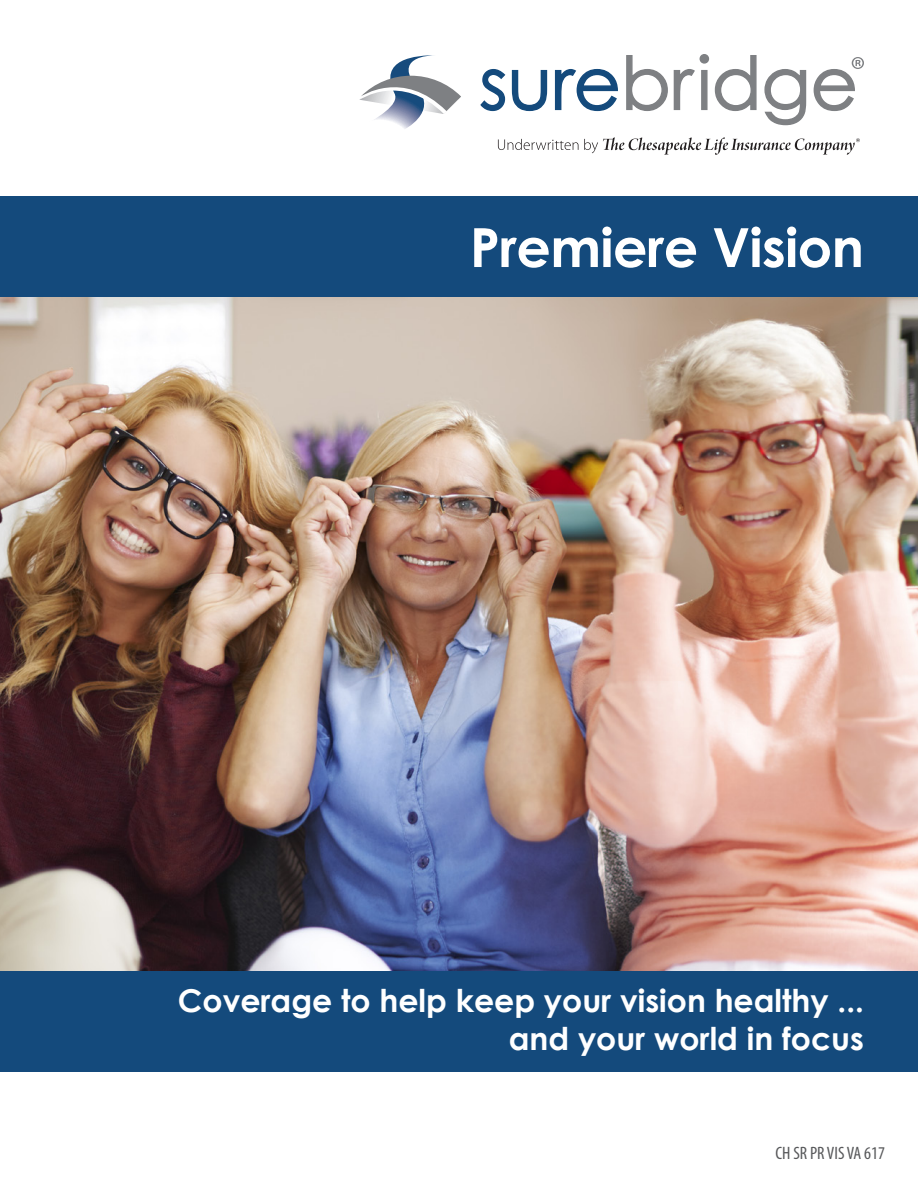
<style>
.page{position:relative;width:918px;height:1188px;background:#fff}
.page>*{position:absolute;margin:0;border:0;box-sizing:border-box;transform-origin:0 0}
.t1{font:700 54px "Century Gothic";letter-spacing:-.01em;color:#fff}
.t2{font:700 31.5px/37.8px "Century Gothic";color:#fff;text-align:right}
.t3{font:condensed 18px "Myriad Pro";color:#57585a}
</style>
<div class="page">
<img style="left:0;top:297px;width:918px;height:674px">
<svg style="left:480px;top:68px;width:68px;height:44px"></svg>
<svg style="left:554px;top:69px;width:64px;height:43px"></svg>
<svg style="left:626px;top:54px;width:131px;height:57px"></svg>
<svg style="left:764px;top:69px;width:43px;height:57px"></svg>
<svg style="left:498px;top:137px;width:362px;height:18px"></svg>
<svg style="left:813px;top:57px;width:51px;height:54px"></svg>
<svg style="left:359px;top:55px;width:102px;height:74px"></svg>
<div style="left:0;top:971px;width:918px;height:100px;background:#144a7c"></div>
<div style="left:0;top:197px;width:918px;height:100px;background:#144a7c"></div>
<p class="t1" style="left:470px;top:206px;width:396px">Premiere Vision</p>
<p class="t2" style="left:178px;top:980px;width:688px">Coverage to help keep your vision healthy ... and your world in focus</p>
<p class="t3" style="left:776px;top:1143px;width:111px">CH SR PR VIS VA 617</p>
</div>
